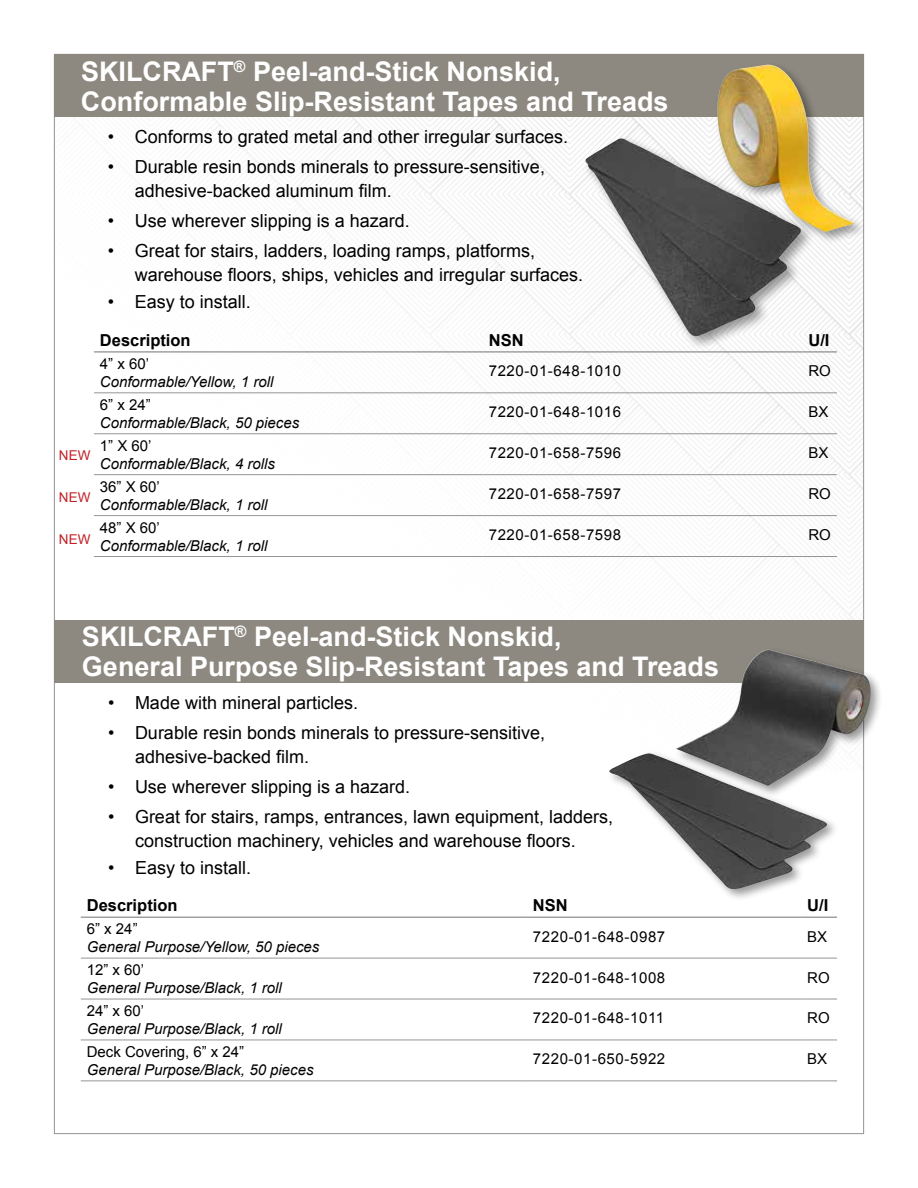
<style>
.page{position:relative;width:918px;height:1188px;background:#fff}
.page>*{position:absolute;margin:0;border:0;box-sizing:border-box;transform-origin:0 0}
.t1{font:700 27px/30px "Arial";color:#fff}
.t2{font:18px/24px "Arial";color:#000}
.t3{font:700 16.5px "Arial";color:#000}
.t4{font:italic 15px "Arial";color:#000}
.t5{font:15px "Arial";letter-spacing:.04em;color:#000}
.t6{font:15px "Arial";color:#000}
.t7{font:13.5px "Arial";color:#c12026}
</style>
<div class="page">
<img style="left:79px;top:117px;width:783px;height:503px">
<div style="left:54px;top:54px;width:810px;height:63px;background:#8d8980"></div>
<hr style="left:94px;top:351px;width:389px;height:1px;background:#808285">
<hr style="left:483px;top:351px;width:319px;height:1px;background:#808285">
<hr style="left:802px;top:351px;width:35px;height:1px;background:#808285">
<hr style="left:94px;top:392px;width:389px;height:1px;background:#939598">
<hr style="left:483px;top:392px;width:319px;height:1px;background:#939598">
<hr style="left:802px;top:392px;width:35px;height:1px;background:#939598">
<hr style="left:94px;top:433px;width:389px;height:1px;background:#939598">
<hr style="left:483px;top:433px;width:319px;height:1px;background:#939598">
<hr style="left:802px;top:433px;width:35px;height:1px;background:#939598">
<hr style="left:94px;top:474px;width:389px;height:1px;background:#939598">
<hr style="left:483px;top:474px;width:319px;height:1px;background:#939598">
<hr style="left:802px;top:474px;width:35px;height:1px;background:#939598">
<hr style="left:94px;top:515px;width:389px;height:1px;background:#939598">
<hr style="left:483px;top:515px;width:319px;height:1px;background:#939598">
<hr style="left:802px;top:515px;width:35px;height:1px;background:#939598">
<hr style="left:94px;top:556px;width:389px;height:1px;background:#939598">
<hr style="left:483px;top:556px;width:319px;height:1px;background:#939598">
<hr style="left:802px;top:556px;width:35px;height:1px;background:#939598">
<div style="left:582px;top:135px;width:234px;height:216px;background:#000;opacity:.4"></div>
<img style="left:585px;top:140px;width:33px;height:49px">
<div style="left:714px;top:61px;width:153px;height:183px;background:#000;opacity:.4"></div>
<img style="left:717px;top:65px;width:51px;height:90px">
<div style="left:54px;top:620px;width:810px;height:63px;background:#8d8980"></div>
<hr style="left:81px;top:958px;width:446px;height:1px;background:#939598">
<hr style="left:527px;top:958px;width:274px;height:1px;background:#939598">
<hr style="left:801px;top:958px;width:36px;height:1px;background:#939598">
<hr style="left:81px;top:999px;width:446px;height:1px;background:#939598">
<hr style="left:527px;top:999px;width:274px;height:1px;background:#939598">
<hr style="left:801px;top:999px;width:36px;height:1px;background:#939598">
<hr style="left:81px;top:1040px;width:446px;height:1px;background:#939598">
<hr style="left:527px;top:1040px;width:274px;height:1px;background:#939598">
<hr style="left:801px;top:1040px;width:36px;height:1px;background:#939598">
<hr style="left:81px;top:1080px;width:446px;height:1px;background:#939598">
<hr style="left:527px;top:1080px;width:274px;height:1px;background:#939598">
<hr style="left:801px;top:1080px;width:36px;height:1px;background:#939598">
<hr style="left:81px;top:917px;width:446px;height:1px;background:#808285">
<hr style="left:527px;top:917px;width:274px;height:1px;background:#808285">
<hr style="left:801px;top:917px;width:36px;height:1px;background:#808285">
<div style="left:673px;top:647px;width:211px;height:151px;background:#000;opacity:.4"></div>
<img style="left:743px;top:650px;width:25px;height:28px">
<div style="left:607px;top:750px;width:232px;height:152px;background:#000;opacity:.4"></div>
<img style="left:609px;top:753px;width:219px;height:137px">
<h1 class="t1" style="left:81px;top:57px;width:589px">SKILCRAFT<sup>®</sup> Peel-and-Stick Nonskid,<br>Conformable Slip-Resistant Tapes and Treads</h1>
<p class="t2" style="left:108px;top:125px;width:462px">• Conforms to grated metal and other irregular surfaces.</p>
<p class="t2" style="left:135px;top:155px;width:412px;text-indent:-27px">• Durable resin bonds minerals to pressure-sensitive, adhesive-backed aluminum film.</p>
<p class="t2" style="left:108px;top:209px;width:304px">• Use wherever slipping is a hazard.</p>
<p class="t2" style="left:135px;top:239px;width:450px;text-indent:-27px">• Great for stairs, ladders, loading ramps, platforms, warehouse floors, ships, vehicles and irregular surfaces.</p>
<p class="t2" style="left:108px;top:290px;width:145px">• Easy to install.</p>
<p class="t3" style="left:100px;top:329px;width:92px">Description</p>
<p class="t3" style="left:489px;top:329px;width:36px">NSN</p>
<p class="t3" style="left:808px;top:329px;width:23px">U/I</p>
<p class="t5" style="left:100px;top:354px;width:51px">4” x 60’</p>
<p class="t4" style="left:100px;top:372px;width:175px">Conformable/Yellow, 1 roll</p>
<p class="t5" style="left:489px;top:361px;width:134px">7220-01-648-1010</p>
<p class="t5" style="left:808px;top:361px;width:24px">RO</p>
<p class="t7" style="left:59px;top:447px;width:33px">NEW</p>
<p class="t7" style="left:59px;top:489px;width:33px">NEW</p>
<p class="t7" style="left:59px;top:531px;width:33px">NEW</p>
<p class="t5" style="left:100px;top:395px;width:52px">6” x 24”</p>
<p class="t4" style="left:100px;top:413px;width:201px">Conformable/Black, 50 pieces</p>
<p class="t5" style="left:100px;top:436px;width:53px">1” X 60’</p>
<p class="t4" style="left:100px;top:454px;width:177px">Conformable/Black, 4 rolls</p>
<p class="t5" style="left:100px;top:477px;width:62px">36” X 60’</p>
<p class="t4" style="left:100px;top:495px;width:169px">Conformable/Black, 1 roll</p>
<p class="t5" style="left:100px;top:517px;width:62px">48” X 60’</p>
<p class="t4" style="left:100px;top:536px;width:169px">Conformable/Black, 1 roll</p>
<p class="t5" style="left:489px;top:402px;width:134px">7220-01-648-1016</p>
<p class="t5" style="left:808px;top:402px;width:22px">BX</p>
<p class="t5" style="left:489px;top:443px;width:134px">7220-01-658-7596</p>
<p class="t5" style="left:808px;top:443px;width:22px">BX</p>
<p class="t5" style="left:489px;top:484px;width:134px">7220-01-658-7597</p>
<p class="t5" style="left:808px;top:484px;width:24px">RO</p>
<p class="t5" style="left:489px;top:525px;width:134px">7220-01-658-7598</p>
<p class="t5" style="left:808px;top:525px;width:24px">RO</p>
<h1 class="t1" style="left:82px;top:623px;width:639px">SKILCRAFT<sup>®</sup> Peel-and-Stick Nonskid,<br>General Purpose Slip-Resistant Tapes and Treads</h1>
<p class="t2" style="left:108px;top:691px;width:252px">• Made with mineral particles.</p>
<p class="t2" style="left:135px;top:721px;width:412px;text-indent:-27px">• Durable resin bonds minerals to pressure-sensitive, adhesive-backed film.</p>
<p class="t2" style="left:108px;top:775px;width:304px">• Use wherever slipping is a hazard.</p>
<p class="t2" style="left:108px;top:805px;width:507px;text-align:center">• Great for stairs, ramps, entrances, lawn equipment, ladders, construction machinery, vehicles and warehouse floors.</p>
<p class="t2" style="left:108px;top:856px;width:145px">• Easy to install.</p>
<p class="t3" style="left:87px;top:895px;width:92px">Description</p>
<p class="t3" style="left:533px;top:895px;width:36px">NSN</p>
<p class="t3" style="left:807px;top:895px;width:23px">U/I</p>
<p class="t5" style="left:87px;top:919px;width:52px">6” x 24”</p>
<p class="t4" style="left:87px;top:937px;width:234px">General Purpose/Yellow, 50 pieces</p>
<p class="t5" style="left:533px;top:927px;width:134px">7220-01-648-0987</p>
<p class="t5" style="left:807px;top:927px;width:22px">BX</p>
<p class="t5" style="left:87px;top:960px;width:59px">12” x 60’</p>
<p class="t4" style="left:87px;top:978px;width:197px">General Purpose/Black, 1 roll</p>
<p class="t5" style="left:87px;top:1001px;width:59px">24” x 60’</p>
<p class="t4" style="left:87px;top:1019px;width:197px">General Purpose/Black, 1 roll</p>
<p class="t6" style="left:87px;top:1042px;width:159px">Deck Covering, 6” x 24”</p>
<p class="t4" style="left:87px;top:1060px;width:228px">General Purpose/Black, 50 pieces</p>
<p class="t5" style="left:533px;top:967px;width:134px">7220-01-648-1008</p>
<p class="t5" style="left:807px;top:967px;width:24px">RO</p>
<p class="t5" style="left:533px;top:1008px;width:133px">7220-01-648-1011</p>
<p class="t5" style="left:807px;top:1008px;width:24px">RO</p>
<p class="t5" style="left:533px;top:1049px;width:134px">7220-01-650-5922</p>
<p class="t5" style="left:807px;top:1049px;width:22px">BX</p>
</div>
